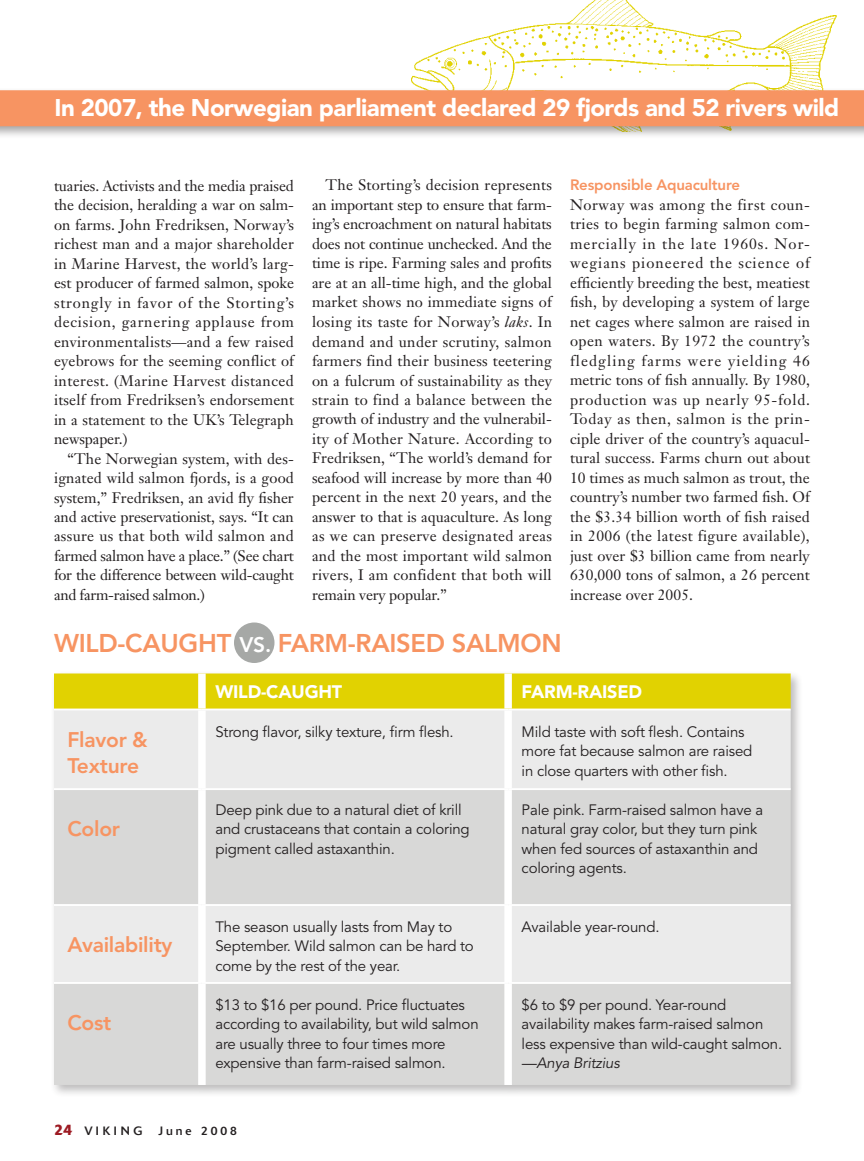
<style>
.page{position:relative;width:864px;height:1161px;background:#fff}
.page>*{position:absolute;margin:0;border:0;box-sizing:border-box;transform-origin:0 0}
.t1{font:800 25.5px "Avenir";letter-spacing:-.01em;color:#f79462}
.t2{font:900 24px "Avenir";letter-spacing:-.02em;color:#fff}
.t3{font:800 21px/25.2px "Avenir";letter-spacing:-.01em;color:#f79462}
.t4{font:900 18px "Avenir";letter-spacing:-.01em;color:#fff}
.t5{font:15px/19.5px "Janson Text";letter-spacing:.005em;color:#231f20;text-align:justify}
.t6{font:15px/19.5px "Avenir";letter-spacing:-.01em;color:#231f20}
.t7{font:800 15px "Avenir";letter-spacing:-.01em;color:#f79462}
.t8{font:italic 15px "Avenir";letter-spacing:-.01em;color:#231f20}
.t9{font:12px "Delta";letter-spacing:.265em;color:#231f20}
.s1{font-style:italic}
.s2{font-size:21px;color:#fff}
.s3{font-weight:500;font-size:15px;color:#9d1b23}
</style>
<div class="page">
<img style="left:411px;top:0;width:426px;height:87px">
<div style="left:51px;top:670px;width:753px;height:428px;background:#231f20;opacity:.3"></div>
<div style="left:54px;top:674px;width:737px;height:35px;background:#e1d201"></div>
<div style="left:54px;top:710px;width:737px;height:78px;background:#ebebeb"></div>
<svg style="left:54px;top:790px;width:737px;height:295px;background:#dcdcdc"></svg>
<div style="left:198px;top:674px;width:8px;height:35px;background:#fff"></div>
<div style="left:504px;top:674px;width:8px;height:35px;background:#fff"></div>
<div style="left:198px;top:710px;width:8px;height:78px;background:#fff"></div>
<div style="left:504px;top:710px;width:8px;height:78px;background:#fff"></div>
<div style="left:198px;top:790px;width:8px;height:114px;background:#fff"></div>
<div style="left:504px;top:790px;width:8px;height:114px;background:#fff"></div>
<div style="left:198px;top:906px;width:8px;height:76px;background:#fff"></div>
<div style="left:504px;top:906px;width:8px;height:76px;background:#fff"></div>
<div style="left:198px;top:984px;width:8px;height:101px;background:#fff"></div>
<div style="left:504px;top:984px;width:8px;height:101px;background:#fff"></div>
<hr style="left:54px;top:709px;width:148px;height:1px;background:#fff">
<hr style="left:202px;top:709px;width:306px;height:1px;background:#fff">
<hr style="left:508px;top:709px;width:283px;height:1px;background:#fff">
<hr style="left:54px;top:788px;width:148px;height:2px;background:#fff">
<hr style="left:202px;top:788px;width:306px;height:2px;background:#fff">
<hr style="left:508px;top:788px;width:283px;height:2px;background:#fff">
<hr style="left:54px;top:904px;width:148px;height:2px;background:#fff">
<hr style="left:202px;top:904px;width:306px;height:2px;background:#fff">
<hr style="left:508px;top:904px;width:283px;height:2px;background:#fff">
<hr style="left:54px;top:982px;width:148px;height:2px;background:#fff">
<hr style="left:202px;top:982px;width:306px;height:2px;background:#fff">
<hr style="left:508px;top:982px;width:283px;height:2px;background:#fff">
<div style="left:0;top:87px;width:864px;height:52px;background:#231f20;opacity:.4"></div>
<div style="left:0;top:90px;width:864px;height:36px;background:#f79462"></div>
<div style="left:234px;top:622px;width:40px;height:41px;background:#a6a8a6;border-radius:50%"></div>
<h2 class="t2" style="left:55px;top:93px;width:786px">In 2007, the Norwegian parliament declared 29 fjords and 52 rivers wild</h2>
<p class="t5" style="left:54px;top:175px;width:242px">tuaries. Activists and the media praised the decision, heralding a war on salm&shy;on farms. John Fredriksen, Norway’s richest man and a major shareholder in Marine Harvest, the world’s larg&shy;est producer of farmed salmon, spoke strongly in favor of the Storting’s decision, garnering applause from environmentalists—and a few raised eyebrows for the seeming conflict of interest. (Marine Harvest distanced itself from Fredriksen’s endorsement in a statement to the UK’s Telegraph newspaper.)</p>
<p class="t5" style="left:54px;top:448px;width:241px;text-indent:14px">“The Norwegian system, with des&shy;ignated wild salmon fjords, is a good system,” Fredriksen, an avid fly fisher and active preservationist, says. “It can assure us that both wild salmon and farmed salmon have a place.” (See chart for the difference between wild-caught and farm-raised salmon.)</p>
<p class="t5" style="left:312px;top:175px;width:242px;text-indent:14px">The Storting’s decision represents an important step to ensure that farm&shy;ing’s encroachment on natural habitats does not continue unchecked. And the time is ripe. Farming sales and profits are at an all-time high, and the global market shows no immediate signs of losing its taste for Norway’s <span class="s1">laks</span>. In demand and under scrutiny, salmon farmers find their business teetering on a fulcrum of sustainability as they strain to find a balance between the growth of industry and the vulnerabil&shy;ity of Mother Nature. According to Fredriksen, “The world’s demand for seafood will increase by more than 40 percent in the next 20 years, and the answer to that is aquaculture. As long as we can preserve designated areas and the most important wild salmon rivers, I am confident that both will remain very popular.”</p>
<p class="t7" style="left:570px;top:176px;width:172px">Responsible Aquaculture</p>
<p class="t5" style="left:570px;top:195px;width:242px">Norway was among the first coun&shy;tries to begin farming salmon com&shy;mercially in the late 1960s. Nor&shy;wegians pioneered the science of efficiently breeding the best, meatiest fish, by developing a system of large net cages where salmon are raised in open waters. By 1972 the country’s fledgling farms were yielding 46 metric tons of fish annually. By 1980, production was up nearly 95-fold.<br>Today as then, salmon is the prin&shy;ciple driver of the country’s aquacul&shy;tural success. Farms churn out about 10 times as much salmon as trout, the country’s number two farmed fish. Of the $3.34 billion worth of fish raised in 2006 (the latest figure available), just over $3 billion came from nearly 630,000 tons of salmon, a 26 percent increase over 2005.</p>
<h1 class="t1" style="left:54px;top:628px;width:509px">Wild-Caught <span class="s2">vs.</span> Farm-Raised Salmon</h1>
<p class="t4" style="left:215px;top:680px;width:128px">Wild-Caught</p>
<p class="t4" style="left:522px;top:680px;width:122px">Farm-Raised</p>
<h3 class="t3" style="left:68px;top:728px;width:82px">Flavor &amp;<br>Texture</h3>
<p class="t6" style="left:215px;top:722px;width:240px">Strong flavor, silky texture, firm flesh.</p>
<p class="t6" style="left:522px;top:722px;width:232px">Mild taste with soft flesh. Contains more fat because salmon are raised in close quarters with other fish.</p>
<h3 class="t3" style="left:68px;top:816px;width:54px">Color</h3>
<h3 class="t3" style="left:68px;top:932px;width:107px">Availability</h3>
<h3 class="t3" style="left:68px;top:1010px;width:45px">Cost</h3>
<p class="t6" style="left:215px;top:800px;width:256px">Deep pink due to a natural diet of krill and crustaceans that contain a coloring pigment called astaxanthin.</p>
<p class="t6" style="left:522px;top:800px;width:243px">Pale pink. Farm-raised salmon have a natural gray color, but they turn pink when fed sources of astaxanthin and coloring agents.</p>
<p class="t6" style="left:215px;top:917px;width:260px">The season usually lasts from May to<br>September. Wild salmon can be hard to come by the rest of the year.</p>
<p class="t6" style="left:522px;top:917px;width:139px">Available year-round.</p>
<p class="t6" style="left:215px;top:995px;width:265px">$13 to $16 per pound. Price fluctuates according to availability, but wild salmon are usually three to four times more expensive than farm-raised salmon.</p>
<p class="t6" style="left:522px;top:995px;width:262px">$6 to $9 per pound. Year-round availability makes farm-raised salmon less expensive than wild-caught salmon.</p>
<p class="t8" style="left:522px;top:1054px;width:100px">—Anya Britzius</p>
<p class="t9" style="left:54px;top:1124px;width:90px"><span class="s3">24</span> VIKING</p>
<p class="t9" style="left:159px;top:1124px;width:80px">June 2008</p>
</div>
